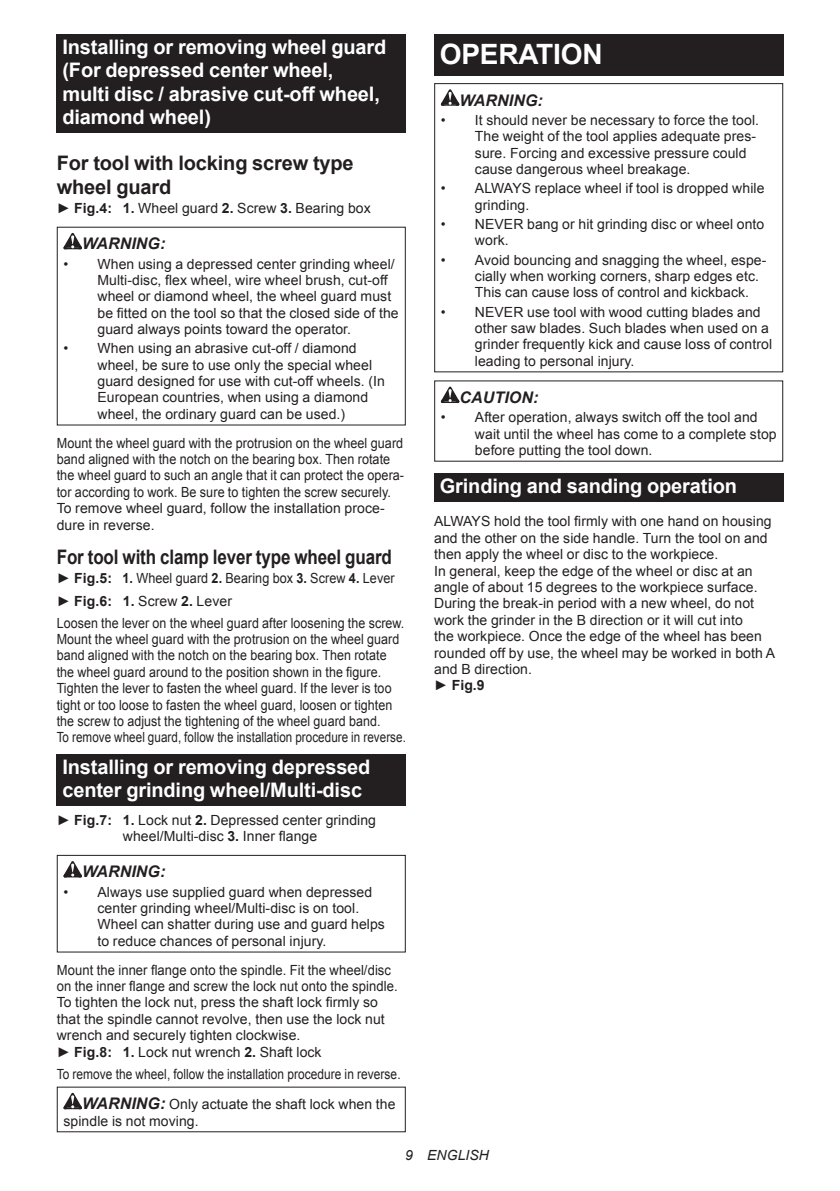
<style>
.page{position:relative;width:840px;height:1191px;background:#fff}
.page>*{position:absolute;margin:0;border:0;box-sizing:border-box;transform-origin:0 0}
.t1{font:700 28px "Arial";letter-spacing:-.01em;color:#fff}
.t2{font:700 20px/23.4px "Arial";letter-spacing:-.01em;color:#fff}
.t3{font:700 20px/23.4px "Arial";letter-spacing:-.01em;color:#231f20}
.t4{font:700 20px "Arial";letter-spacing:-.01em;color:#231f20;scale:.85 1}
.t5{font:italic 700 16px "Arial";letter-spacing:.005em;color:#231f20}
.t6{font:14px/16.4px "Arial";letter-spacing:.005em;color:#231f20}
.t7{font:14px/16.4px "Arial";letter-spacing:.005em;color:#231f20;scale:.89 1}
.t8{font:14px/16.4px "Arial";letter-spacing:.005em;color:#231f20;scale:.9 1}
.t9{font:14px/16.4px "Arial";letter-spacing:.005em;color:#231f20;scale:.93 1}
.t10{font:14px/30.6px "Arial";letter-spacing:.005em;color:#231f20;scale:.85 1}
.t11{font:italic 14px "Arial";letter-spacing:.005em;color:#231f20}
.s1{font-weight:700}
.s2{font-weight:700;font-style:italic;font-size:16px}
</style>
<div class="page">
<div style="left:57px;top:34px;width:348px;height:99px;background:#231f20"></div>
<svg style="left:63px;top:233px;width:19px;height:16px"></svg>
<div style="left:57px;top:753px;width:348px;height:52px;background:#231f20"></div>
<svg style="left:63px;top:861px;width:19px;height:16px"></svg>
<div style="left:57px;top:855px;width:348px;height:97px;border:1px solid #231f20"></div>
<svg style="left:63px;top:1092px;width:19px;height:17px"></svg>
<div style="left:434px;top:34px;width:348px;height:41px;background:#231f20"></div>
<svg style="left:440px;top:89px;width:19px;height:17px"></svg>
<div style="left:434px;top:83px;width:348px;height:289px;border:1px solid #231f20"></div>
<svg style="left:440px;top:386px;width:19px;height:17px"></svg>
<div style="left:434px;top:473px;width:348px;height:28px;background:#231f20"></div>
<h2 class="t2" style="left:62px;top:36px;width:325px">Installing or removing wheel guard (For depressed center wheel,<br>multi disc / abrasive cut-off wheel, diamond wheel)</h2>
<h2 class="t3" style="left:57px;top:152px;width:298px">For tool with locking screw type wheel guard</h2>
<p class="t6" style="left:57px;top:200px;width:315px">► <span class="s1">Fig.4: 1.</span> Wheel guard <span class="s1">2.</span> Screw <span class="s1">3.</span> Bearing box</p>
<p class="t5" style="left:82px;top:233px;width:85px">WARNING:</p>
<p class="t6" style="left:97px;top:255px;width:302px;text-indent:-34px">• When using a depressed center grinding wheel/ Multi-disc, flex wheel, wire wheel brush, cut-off wheel or diamond wheel, the wheel guard must be fitted on the tool so that the closed side of the guard always points toward the operator.</p>
<p class="t6" style="left:97px;top:340px;width:289px;text-indent:-34px">• When using an abrasive cut-off / diamond wheel, be sure to use only the special wheel guard designed for use with cut-off wheels. (In European countries, when using a diamond wheel, the ordinary guard can be used.)</p>
<p class="t8" style="left:57px;top:434px;width:387px">Mount the wheel guard with the protrusion on the wheel guard band aligned with the notch on the bearing box. Then rotate the wheel guard to such an angle that it can protect the opera&shy;tor according to work. Be sure to tighten the screw securely.<br>To remove wheel guard, follow the installation proce&shy;dure in reverse.</p>
<h2 class="t4" style="left:57px;top:544px;width:395px">For tool with clamp lever type wheel guard</h2>
<p class="t6" style="left:57px;top:567px;width:349px;line-height:22px">► <span class="s1">Fig.5: 1.</span> Wheel guard <span class="s1">2.</span> Bearing box <span class="s1">3.</span> Screw <span class="s1">4.</span> Lever ► <span class="s1">Fig.6: 1.</span> Screw <span class="s1">2.</span> Lever<br>Loosen the lever on the wheel guard after loosening the screw.</p>
<p class="t7" style="left:57px;top:631px;width:393px">Mount the wheel guard with the protrusion on the wheel guard band aligned with the notch on the bearing box. Then rotate the wheel guard around to the position shown in the figure.<br>Tighten the lever to fasten the wheel guard. If the lever is too tight or too loose to fasten the wheel guard, loosen or tighten the screw to adjust the tightening of the wheel guard band.<br>To remove wheel guard, follow the installation procedure in reverse.</p>
<h2 class="t2" style="left:62px;top:755px;width:309px">Installing or removing depressed center grinding wheel/Multi-disc</h2>
<p class="t6" style="left:57px;top:811px;width:320px;text-align:center">► <span class="s1">Fig.7: 1.</span> Lock nut <span class="s1">2.</span> Depressed center grinding wheel/Multi-disc <span class="s1">3.</span> Inner flange</p>
<p class="t5" style="left:82px;top:861px;width:85px">WARNING:</p>
<p class="t6" style="left:97px;top:883px;width:289px;text-indent:-34px">• Always use supplied guard when depressed center grinding wheel/Multi-disc is on tool.<br>Wheel can shatter during use and guard helps to reduce chances of personal injury.</p>
<p class="t9" style="left:57px;top:961px;width:368px">Mount the inner flange onto the spindle. Fit the wheel/disc on the inner flange and screw the lock nut onto the spindle.<br>To tighten the lock nut, press the shaft lock firmly so that the spindle cannot revolve, then use the lock nut wrench and securely tighten clockwise.<br>► <span class="s1">Fig.8: 1.</span> Lock nut wrench <span class="s1">2.</span> Shaft lock</p>
<p class="t10" style="left:82px;top:1058px;width:376px;text-indent:-25px">To remove the wheel, follow the installation procedure in reverse.<br><span class="s2">WARNING:</span> Only actuate the shaft lock when the</p>
<p class="t6" style="left:63px;top:1112px;width:137px">spindle is not moving.</p>
<h1 class="t1" style="left:439px;top:35px;width:164px">OPERATION</h1>
<p class="t5" style="left:459px;top:89px;width:85px">WARNING:</p>
<p class="t6" style="left:474px;top:112px;width:285px;text-indent:-34px">• It should never be necessary to force the tool.<br>The weight of the tool applies adequate pres&shy;sure. Forcing and excessive pressure could cause dangerous wheel breakage.</p>
<p class="t6" style="left:474px;top:180px;width:291px;text-indent:-34px">• ALWAYS replace wheel if tool is dropped while grinding.</p>
<p class="t6" style="left:474px;top:216px;width:291px;text-indent:-34px">• NEVER bang or hit grinding disc or wheel onto work.</p>
<p class="t6" style="left:474px;top:251px;width:293px;text-indent:-34px">• Avoid bouncing and snagging the wheel, espe&shy;cially when working corners, sharp edges etc.<br>This can cause loss of control and kickback.</p>
<p class="t6" style="left:474px;top:303px;width:298px;text-indent:-34px">• NEVER use tool with wood cutting blades and other saw blades. Such blades when used on a grinder frequently kick and cause loss of control leading to personal injury.</p>
<p class="t5" style="left:459px;top:387px;width:80px">CAUTION:</p>
<p class="t6" style="left:474px;top:409px;width:303px;text-indent:-34px">• After operation, always switch off the tool and wait until the wheel has come to a complete stop before putting the tool down.</p>
<h2 class="t2" style="left:439px;top:475px;width:298px">Grinding and sanding operation</h2>
<p class="t6" style="left:434px;top:513px;width:342px">ALWAYS hold the tool firmly with one hand on housing and the other on the side handle. Turn the tool on and then apply the wheel or disc to the workpiece.<br>In general, keep the edge of the wheel or disc at an angle of about 15 degrees to the workpiece surface.<br>During the break-in period with a new wheel, do not work the grinder in the B direction or it will cut into<br>the workpiece. Once the edge of the wheel has been rounded off by use, the wheel may be worked in both A and B direction.<br>► <span class="s1">Fig.9</span></p>
<p class="t11" style="left:405px;top:1146px;width:85px">9 ENGLISH</p>
</div>
